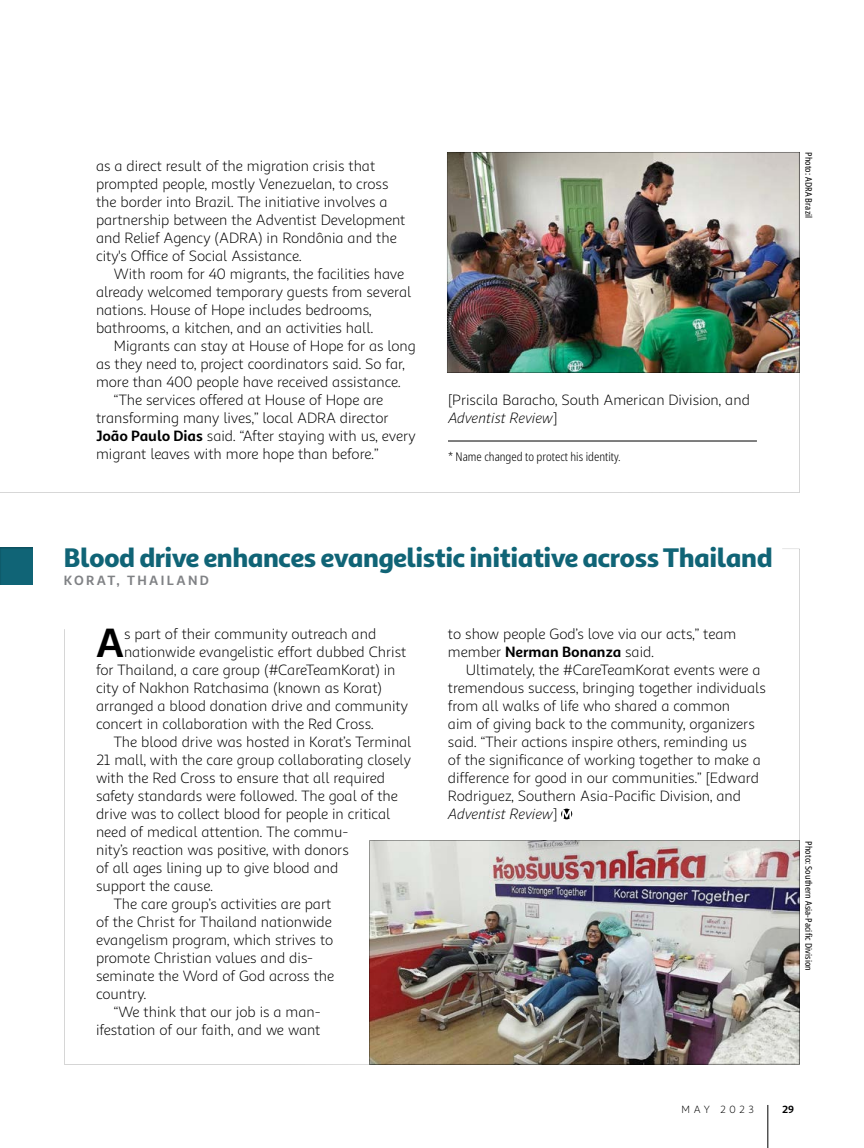
<style>
.page{position:relative;width:864px;height:1148px;background:#fff}
.page>*{position:absolute;margin:0;border:0;box-sizing:border-box;transform-origin:0 0}
.t1{font:700 41.1px "Sana Sans Alt";color:#000}
.t2{font:900 27px "Sana Sans Alt";letter-spacing:-.02em;color:#106476}
.t3{font:15px/18px "Sana Sans Alt";letter-spacing:-.005em;color:#000}
.t4{font:700 13.5px "Sana Sans Alt";letter-spacing:.175em;color:#808285}
.t5{font:300 condensed 12px "Noto Sans";color:#000}
.t6{font:10.5px "Sana Sans Alt";letter-spacing:.335em;color:#000}
.t7{font:700 10.5px "Sana Sans Alt";color:#000}
.t8{font:condensed 9px "Noto Sans";letter-spacing:.01em;color:#000}
.s1{font-weight:700}
.s2{font-style:italic}
</style>
<div class="page">
<hr style="left:768px;top:1104px;width:1px;height:44px;background:#000">
<div style="left:51px;top:535px;width:763px;height:529px;background:#000;opacity:.1"></div>
<div style="left:0;top:138px;width:814px;height:355px;background:#000;opacity:.1"></div>
<div style="left:0;top:536px;width:47px;height:49px;background:#000;opacity:.2"></div>
<hr style="left:448px;top:441px;width:309px;height:1px;background:#000">
<svg style="left:561px;top:808px;width:11px;height:11px"></svg>
<p class="t3" style="left:96px;top:157px;width:311px">as a direct result of the migration crisis that prompted people, mostly Venezuelan, to cross the border into Brazil. The initiative involves a partnership between the Adventist Development and Relief Agency (ADRA) in Rondônia and the city's Office of Social Assistance.</p>
<p class="t3" style="left:96px;top:265px;width:317px;text-indent:18px">With room for 40 migrants, the facilities have already welcomed temporary guests from several nations. House of Hope includes bedrooms, bathrooms, a kitchen, and an activities hall.</p>
<p class="t3" style="left:114px;top:337px;width:303px">Migrants can stay at House of Hope for as long</p>
<p class="t3" style="left:96px;top:355px;width:310px">as they need to, project coordinators said. So far,</p>
<p class="t3" style="left:96px;top:373px;width:306px">more than 400 people have received assistance.</p>
<p class="t3" style="left:114px;top:391px;width:271px">“The services offered at House of Hope are</p>
<p class="t3" style="left:96px;top:409px;width:294px">transforming many lives,” local ADRA director</p>
<p class="t3" style="left:96px;top:427px;width:321px"><span class="s1">João Paulo Dias</span> said. “After staying with us, every</p>
<p class="t3" style="left:96px;top:445px;width:284px">migrant leaves with more hope than before.”</p>
<p class="t3" style="left:448px;top:391px;width:303px">[Priscila Baracho, South American Division, and<br><span class="s2">Adventist Review</span>]</p>
<p class="t5" style="left:448px;top:448px;width:174px">* Name changed to protect his identity.</p>
<p class="t8" style="left:815px;top:152px;width:67px;rotate:90deg">Photo: ADRA Brazil</p>
<h2 class="t2" style="left:64px;top:540px;width:710px">Blood drive enhances evangelistic initiative across Thailand</h2>
<p class="t4" style="left:64px;top:572px;width:147px">KORAT, THAILAND</p>
<h1 class="t1" style="left:96px;top:617px;width:30px">A</h1>
<p class="t3" style="left:124px;top:625px;width:254px">s part of their community outreach and</p>
<p class="t3" style="left:124px;top:643px;width:284px">nationwide evangelistic effort dubbed Christ</p>
<p class="t3" style="left:96px;top:661px;width:301px">for Thailand, a care group (#CareTeamKorat) in</p>
<p class="t3" style="left:96px;top:679px;width:288px">city of Nakhon Ratchasima (known as Korat)</p>
<p class="t3" style="left:96px;top:697px;width:314px">arranged a blood donation drive and community</p>
<p class="t3" style="left:96px;top:715px;width:279px">concert in collaboration with the Red Cross.</p>
<p class="t3" style="left:114px;top:733px;width:299px">The blood drive was hosted in Korat’s Terminal</p>
<p class="t3" style="left:96px;top:751px;width:316px">21 mall, with the care group collaborating closely</p>
<p class="t3" style="left:96px;top:769px;width:291px">with the Red Cross to ensure that all required</p>
<p class="t3" style="left:96px;top:787px;width:303px">safety standards were followed. The goal of the</p>
<p class="t3" style="left:96px;top:805px;width:296px">drive was to collect blood for people in critical</p>
<p class="t3" style="left:96px;top:823px;width:254px">need of medical attention. The commu-</p>
<p class="t3" style="left:96px;top:841px;width:254px">nity’s reaction was positive, with donors</p>
<p class="t3" style="left:96px;top:859px;width:244px">of all ages lining up to give blood and</p>
<p class="t3" style="left:96px;top:877px;width:119px">support the cause.</p>
<p class="t3" style="left:114px;top:895px;width:219px">The care group’s activities are part</p>
<p class="t3" style="left:96px;top:913px;width:238px">of the Christ for Thailand nationwide</p>
<p class="t3" style="left:96px;top:931px;width:239px">evangelism program, which strives to</p>
<p class="t3" style="left:96px;top:949px;width:219px">promote Christian values and dis-</p>
<p class="t3" style="left:96px;top:967px;width:240px">seminate the Word of God across the</p>
<p class="t3" style="left:96px;top:985px;width:52px">country.</p>
<p class="t3" style="left:114px;top:1003px;width:208px">“We think that our job is a man-</p>
<p class="t3" style="left:96px;top:1021px;width:226px">ifestation of our faith, and we want</p>
<p class="t3" style="left:448px;top:625px;width:290px">to show people God’s love via our acts,” team member <span class="s1">Nerman Bonanza</span> said.</p>
<p class="t3" style="left:448px;top:661px;width:319px;text-indent:18px">Ultimately, the #CareTeamKorat events were a tremendous success, bringing together individuals from all walks of life who shared a common<br>aim of giving back to the community, organizers said. “Their actions inspire others, reminding us<br>of the significance of working together to make a difference for good in our communities.” [Edward Rodriguez, Southern Asia-Pacific Division, and <span class="s2">Adventist Review</span>]</p>
<p class="t8" style="left:815px;top:841px;width:131px;rotate:90deg">Photo: Southern Asia-Pacific Division</p>
<p class="t6" style="left:682px;top:1102px;width:74px">MAY 2023</p>
<p class="t7" style="left:782px;top:1102px;width:13px">29</p>
</div>
